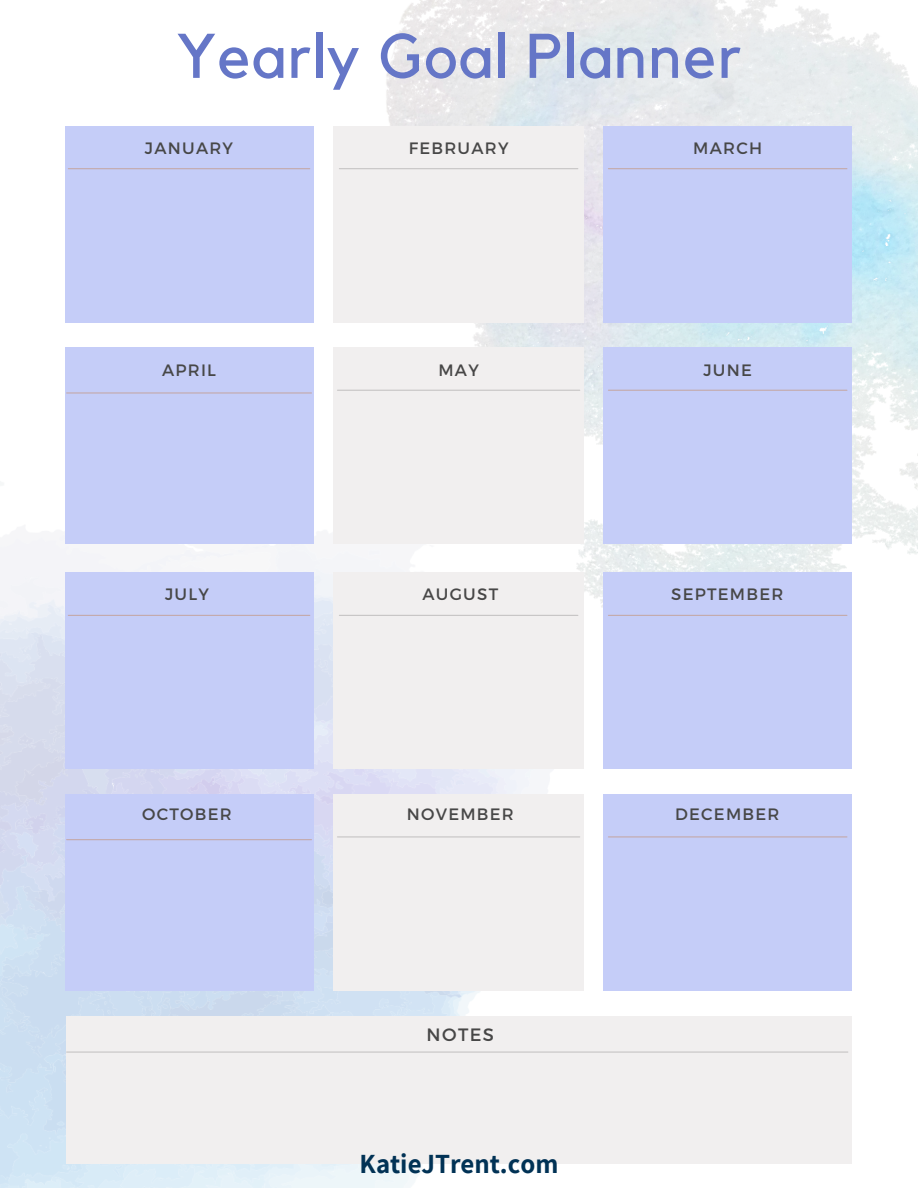
<style>
.page{position:relative;width:918px;height:1188px;background:#fff}
.page>*{position:absolute;margin:0;border:0;box-sizing:border-box;transform-origin:0 0}
.t1{font:62.25px "Kollektif";letter-spacing:.02em;color:#6576c7}
.t2{font:700 27px "Assistant";color:#013255}
.t3{font:17.85px "Montserrat";letter-spacing:.075em;color:#474747}
.t4{font:16.5px "Montserrat";letter-spacing:.075em;color:#474747}
</style>
<div class="page">
<div style="left:65px;top:126px;width:249px;height:197px;background:#c5cdf8"></div>
<img style="left:386px;top:0;width:532px;height:637px">
<div style="left:65px;top:572px;width:249px;height:197px;background:#c5cdf8"></div>
<div style="left:65px;top:347px;width:249px;height:197px;background:#c5cdf8"></div>
<div style="left:65px;top:794px;width:249px;height:197px;background:#c5cdf8"></div>
<div style="left:604px;top:126px;width:248px;height:197px;background:#c5cdf8"></div>
<div style="left:604px;top:572px;width:248px;height:197px;background:#c5cdf8"></div>
<div style="left:604px;top:347px;width:248px;height:197px;background:#c5cdf8"></div>
<div style="left:604px;top:794px;width:248px;height:197px;background:#c5cdf8"></div>
<hr style="left:68px;top:168px;width:242px;height:1px;background:#c4a9a9">
<hr style="left:68px;top:615px;width:242px;height:1px;background:#c4a9a9">
<hr style="left:67px;top:392px;width:244px;height:2px;background:#c4a9a9">
<hr style="left:67px;top:839px;width:244px;height:1px;background:#c4a9a9">
<div style="left:333px;top:126px;width:251px;height:197px;background:#f1efef"></div>
<div style="left:333px;top:572px;width:251px;height:197px;background:#f1efef"></div>
<div style="left:333px;top:347px;width:251px;height:197px;background:#f1efef"></div>
<div style="left:333px;top:794px;width:251px;height:197px;background:#f1efef"></div>
<div style="left:66px;top:1016px;width:785px;height:148px;background:#f1efef"></div>
<hr style="left:339px;top:168px;width:239px;height:1px;background:#c6c4c4">
<hr style="left:339px;top:615px;width:239px;height:1px;background:#c6c4c4">
<hr style="left:337px;top:390px;width:243px;height:1px;background:#c6c4c4">
<hr style="left:337px;top:836px;width:243px;height:1px;background:#c6c4c4">
<hr style="left:608px;top:168px;width:239px;height:1px;background:#c4a9a9">
<hr style="left:608px;top:615px;width:239px;height:1px;background:#c4a9a9">
<hr style="left:608px;top:390px;width:239px;height:1px;background:#c4a9a9">
<hr style="left:608px;top:836px;width:239px;height:1px;background:#c4a9a9">
<hr style="left:67px;top:1052px;width:781px;height:1px;background:#c6c4c4">
<h1 class="t1" style="left:177px;top:28px;width:566px">Yearly Goal Planner</h1>
<p class="t4" style="left:145px;top:137px;width:90px">JANUARY</p>
<p class="t4" style="left:409px;top:137px;width:101px">FEBRUARY</p>
<p class="t4" style="left:693px;top:137px;width:70px">MARCH</p>
<p class="t4" style="left:162px;top:360px;width:56px">APRIL</p>
<p class="t4" style="left:438px;top:360px;width:42px">MAY</p>
<p class="t4" style="left:703px;top:360px;width:50px">JUNE</p>
<p class="t4" style="left:165px;top:584px;width:45px">JULY</p>
<p class="t4" style="left:422px;top:584px;width:77px">AUGUST</p>
<p class="t4" style="left:671px;top:584px;width:114px">SEPTEMBER</p>
<p class="t4" style="left:142px;top:804px;width:91px">OCTOBER</p>
<p class="t4" style="left:407px;top:804px;width:109px">NOVEMBER</p>
<p class="t4" style="left:675px;top:804px;width:106px">DECEMBER</p>
<p class="t3" style="left:427px;top:1023px;width:69px">NOTES</p>
<h2 class="t2" style="left:360px;top:1145px;width:200px">KatieJTrent.com</h2>
</div>
